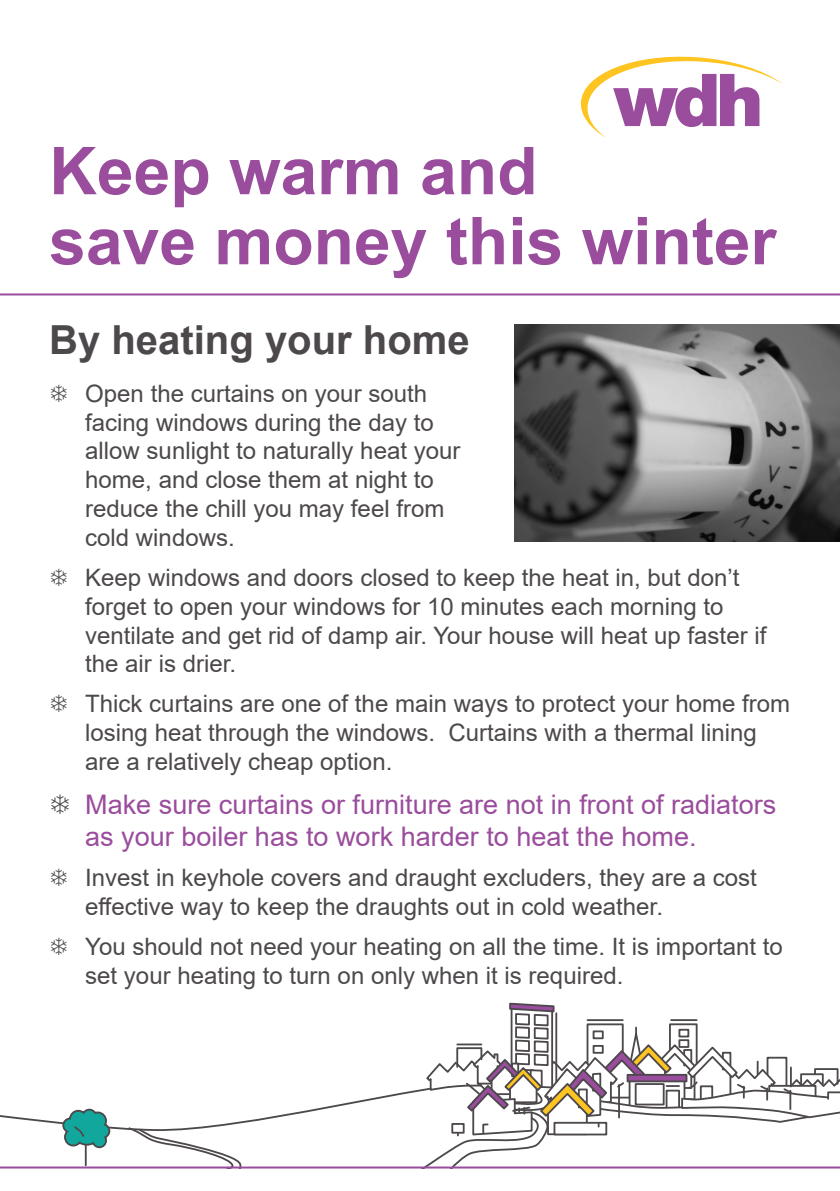
<style>
.page{position:relative;width:840px;height:1191px;background:#fff}
.page>*{position:absolute;margin:0;border:0;box-sizing:border-box;transform-origin:0 0}
.t1{font:700 66px/70px "Arial";color:#9a4c9d}
.t2{font:700 40px "Arial";color:#4c484b}
.t3{font:27px/32.4px "Arial";color:#9a4c9d}
.t4{font:24px/28.8px "Arial";color:#4c484b}
</style>
<div class="page">
<svg style="left:580px;top:57px;width:202px;height:81px"></svg>
<svg style="left:0;top:1093px;width:397px;height:37px"></svg>
<svg style="left:397px;top:1002px;width:442px;height:164px"></svg>
<svg style="left:61px;top:1107px;width:50px;height:59px"></svg>
<svg style="left:127px;top:1125px;width:115px;height:41px"></svg>
<img style="left:514px;top:325px;width:325px;height:216px">
<hr style="left:0;top:293px;width:839px;height:2px;background:#9a4c9d">
<hr style="left:0;top:1166px;width:839px;height:2px;background:#9a4c9d">
<p class="t1" style="left:49px;top:137px;width:728px">Keep warm and<br>save money this winter</p>
<p class="t2" style="left:49px;top:311px;width:422px">By heating your home</p>
<p class="t4" style="left:85px;top:379px;width:376px">Open the curtains on your south facing windows during the day to allow sunlight to naturally heat your home, and close them at night to reduce the chill you may feel from cold windows.</p>
<p class="t4" style="left:85px;top:563px;width:682px">Keep windows and doors closed to keep the heat in, but don’t forget to open your windows for 10 minutes each morning to ventilate and get rid of damp air. Your house will heat up faster if the air is drier.</p>
<p class="t4" style="left:85px;top:689px;width:706px">Thick curtains are one of the main ways to protect your home from losing heat through the windows. Curtains with a thermal lining are a relatively cheap option.</p>
<p class="t3" style="left:85px;top:788px;width:692px">Make sure curtains or furniture are not in front of radiators as your boiler has to work harder to heat the home.</p>
<p class="t4" style="left:85px;top:863px;width:672px">Invest in keyhole covers and draught excluders, they are a cost effective way to keep the draughts out in cold weather.</p>
<p class="t4" style="left:85px;top:932px;width:698px">You should not need your heating on all the time. It is important to set your heating to turn on only when it is required.</p>
</div>
